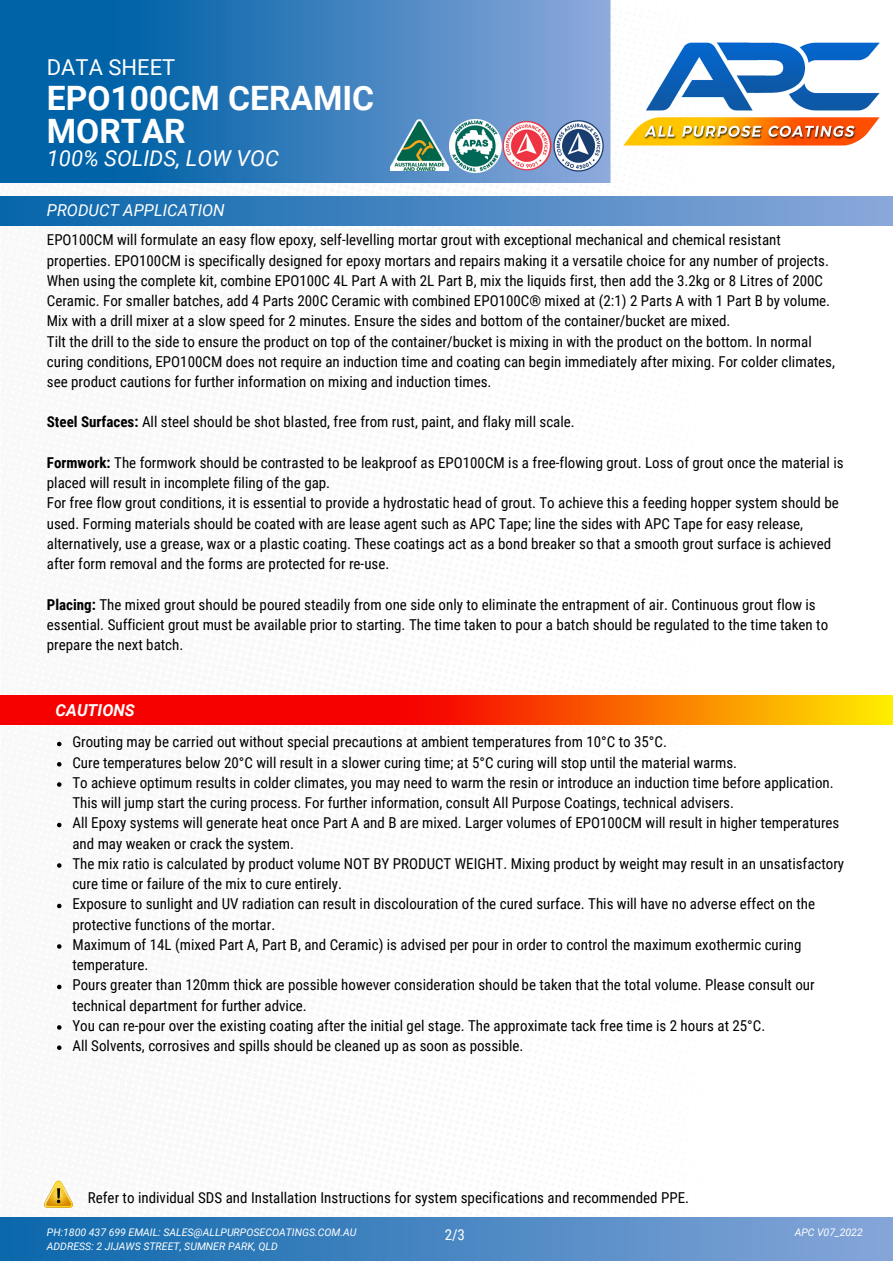
<style>
.page{position:relative;width:893px;height:1264px;background:#fff}
.page>*{position:absolute;margin:0;border:0;box-sizing:border-box;transform-origin:0 0}
.t1{font:700 33.6px/32.5px "Roboto";color:#fff}
.t2{font:italic 22.05px "Roboto";color:#fff}
.t3{font:22.05px "Roboto";color:#fff}
.t4{font:italic 16.5px "Roboto";color:#fff}
.t5{font:italic 700 16.5px "Roboto";color:#fff}
.t6{font:15px/20.2px "Roboto Condensed";color:#000}
.t7{font:15px "Roboto Condensed";color:#fff}
.t8{font:italic 10.5px/14px "Roboto";color:#fff}
.s1{font-weight:700}
</style>
<div class="page">
<img style="left:0;top:1217px;width:892px;height:44px">
<img style="left:0;top:0;width:611px;height:182px">
<img style="left:390px;top:119px;width:213px;height:53px">
<img style="left:0;top:197px;width:892px;height:29px">
<img style="left:0;top:695px;width:892px;height:29px">
<svg style="left:57px;top:741px;width:4px;height:5px"></svg>
<svg style="left:57px;top:762px;width:4px;height:4px"></svg>
<svg style="left:57px;top:782px;width:4px;height:4px"></svg>
<svg style="left:57px;top:822px;width:4px;height:5px"></svg>
<svg style="left:57px;top:863px;width:4px;height:4px"></svg>
<svg style="left:57px;top:903px;width:4px;height:5px"></svg>
<svg style="left:57px;top:944px;width:4px;height:4px"></svg>
<svg style="left:57px;top:984px;width:4px;height:5px"></svg>
<svg style="left:57px;top:1025px;width:4px;height:4px"></svg>
<svg style="left:57px;top:1045px;width:4px;height:4px"></svg>
<img style="left:43px;top:1180px;width:31px;height:28px">
<img style="left:623px;top:42px;width:257px;height:104px">
<p class="t3" style="left:47px;top:55px;width:130px">DATA SHEET</p>
<p class="t1" style="left:47px;top:82px;width:329px">EPO100CM CERAMIC<br>MORTAR</p>
<p class="t2" style="left:47px;top:146px;width:233px">100% SOLIDS, LOW VOC</p>
<p class="t4" style="left:47px;top:201px;width:179px">PRODUCT APPLICATION</p>
<p class="t6" style="left:47px;top:230px;width:783px">EPO100CM will formulate an easy flow epoxy, self-levelling mortar grout with exceptional mechanical and chemical resistant properties. EPO100CM is specifically designed for epoxy mortars and repairs making it a versatile choice for any number of projects.</p>
<p class="t6" style="left:47px;top:270px;width:784px">When using the complete kit, combine EPO100C 4L Part A with 2L Part B, mix the liquids first, then add the 3.2kg or 8 Litres of 200C<br>Ceramic. For smaller batches, add 4 Parts 200C Ceramic with combined EPO100C® mixed at (2:1) 2 Parts A with 1 Part B by volume.</p>
<p class="t6" style="left:47px;top:311px;width:685px">Mix with a drill mixer at a slow speed for 2 minutes. Ensure the sides and bottom of the container/bucket are mixed.</p>
<p class="t6" style="left:47px;top:331px;width:789px">Tilt the drill to the side to ensure the product on top of the container/bucket is mixing in with the product on the bottom. In normal curing conditions, EPO100CM does not require an induction time and coating can begin immediately after mixing. For colder climates, see product cautions for further information on mixing and induction times.</p>
<p class="t6" style="left:47px;top:412px;width:529px"><span class="s1">Steel Surfaces:</span> All steel should be shot blasted, free from rust, paint, and flaky mill scale.</p>
<p class="t6" style="left:47px;top:452px;width:798px"><span class="s1">Formwork:</span> The formwork should be contrasted to be leakproof as EPO100CM is a free-flowing grout. Loss of grout once the material is placed will result in incomplete filing of the gap.</p>
<p class="t6" style="left:47px;top:493px;width:793px">For free flow grout conditions, it is essential to provide a hydrostatic head of grout. To achieve this a feeding hopper system should be used. Forming materials should be coated with are lease agent such as APC Tape; line the sides with APC Tape for easy release, alternatively, use a grease, wax or a plastic coating. These coatings act as a bond breaker so that a smooth grout surface is achieved after form removal and the forms are protected for re-use.</p>
<p class="t6" style="left:47px;top:594px;width:782px"><span class="s1">Placing:</span> The mixed grout should be poured steadily from one side only to eliminate the entrapment of air. Continuous grout flow is essential. Sufficient grout must be available prior to starting. The time taken to pour a batch should be regulated to the time taken to prepare the next batch.</p>
<p class="t5" style="left:56px;top:700px;width:81px">CAUTIONS</p>
<p class="t6" style="left:72px;top:732px;width:596px">Grouting may be carried out without special precautions at ambient temperatures from 10°C to 35°C.</p>
<p class="t6" style="left:72px;top:752px;width:666px">Cure temperatures below 20°C will result in a slower curing time; at 5°C curing will stop until the material warms.</p>
<p class="t6" style="left:72px;top:772px;width:762px">To achieve optimum results in colder climates, you may need to warm the resin or introduce an induction time before application.<br>This will jump start the curing process. For further information, consult All Purpose Coatings, technical advisers.</p>
<p class="t6" style="left:72px;top:813px;width:768px">All Epoxy systems will generate heat once Part A and B are mixed. Larger volumes of EPO100CM will result in higher temperatures and may weaken or crack the system.</p>
<p class="t6" style="left:72px;top:853px;width:773px">The mix ratio is calculated by product volume NOT BY PRODUCT WEIGHT. Mixing product by weight may result in an unsatisfactory cure time or failure of the mix to cure entirely.</p>
<p class="t6" style="left:72px;top:894px;width:744px">Exposure to sunlight and UV radiation can result in discolouration of the cured surface. This will have no adverse effect on the protective functions of the mortar.</p>
<p class="t6" style="left:72px;top:934px;width:730px">Maximum of 14L (mixed Part A, Part B, and Ceramic) is advised per pour in order to control the maximum exothermic curing temperature.</p>
<p class="t6" style="left:72px;top:975px;width:743px">Pours greater than 120mm thick are possible however consideration should be taken that the total volume. Please consult our technical department for further advice.</p>
<p class="t6" style="left:72px;top:1015px;width:694px">You can re-pour over the existing coating after the initial gel stage. The approximate tack free time is 2 hours at 25°C.</p>
<p class="t6" style="left:72px;top:1035px;width:452px">All Solvents, corrosives and spills should be cleaned up as soon as possible.</p>
<p class="t6" style="left:88px;top:1187px;width:602px">Refer to individual SDS and Installation Instructions for system specifications and recommended PPE.</p>
<p class="t8" style="left:47px;top:1225px;width:311px">PH:1800 437 699 EMAIL: SALES@ALLPURPOSECOATINGS.COM.AU<br>ADDRESS: 2 JIJAWS STREET, SUMNER PARK, QLD</p>
<p class="t8" style="left:794px;top:1225px;width:70px">APC V07_2022</p>
<p class="t7" style="left:444px;top:1225px;width:22px">2/3</p>
</div>
